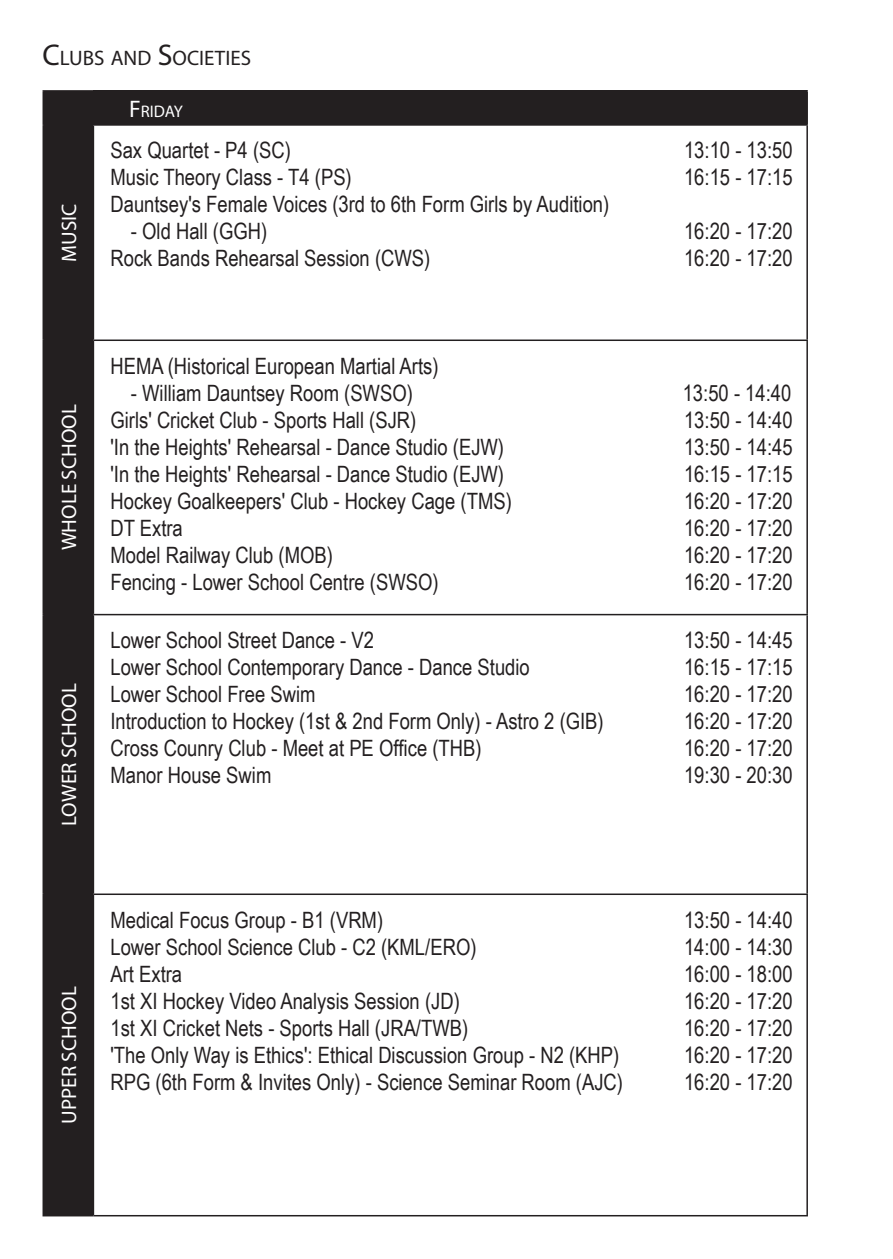
<style>
.page{position:relative;width:893px;height:1259px;background:#fff}
.page>*{position:absolute;margin:0;border:0;box-sizing:border-box;transform-origin:0 0}
.t1{font:22.5px "Arial Narrow";color:#231f20}
.t2{font:21px "Myriad Pro";color:#fff}
.t3{font:21px "Myriad Pro";color:#231f20}
.t4{font:16.8px "Myriad Pro";letter-spacing:-.005em;color:#fff}
.s1{font-size:30px}
.s2{font-size:24px}
</style>
<div class="page">
<div style="left:44px;top:92px;width:49px;height:1123px;background:#231f20"></div>
<div style="left:93px;top:91px;width:714px;height:34px;background:#231f20"></div>
<hr style="left:43px;top:893px;width:50px;height:2px;background:#231f20">
<hr style="left:93px;top:893px;width:715px;height:2px;background:#231f20">
<hr style="left:43px;top:1215px;width:50px;height:1px;background:#231f20">
<hr style="left:93px;top:1215px;width:715px;height:1px;background:#231f20">
<hr style="left:43px;top:614px;width:50px;height:1px;background:#231f20">
<hr style="left:93px;top:614px;width:715px;height:1px;background:#231f20">
<hr style="left:43px;top:339px;width:50px;height:2px;background:#231f20">
<hr style="left:93px;top:339px;width:715px;height:2px;background:#231f20">
<hr style="left:43px;top:124px;width:50px;height:2px;background:#231f20">
<hr style="left:93px;top:124px;width:715px;height:2px;background:#231f20">
<hr style="left:43px;top:90px;width:50px;height:2px;background:#231f20">
<hr style="left:43px;top:92px;width:1px;height:32px;background:#231f20">
<hr style="left:93px;top:90px;width:715px;height:2px;background:#231f20">
<hr style="left:806px;top:92px;width:2px;height:32px;background:#231f20">
<hr style="left:43px;top:126px;width:1px;height:213px;background:#231f20">
<hr style="left:93px;top:126px;width:1px;height:213px;background:#231f20">
<hr style="left:806px;top:126px;width:2px;height:213px;background:#231f20">
<hr style="left:43px;top:341px;width:1px;height:273px;background:#231f20">
<hr style="left:93px;top:341px;width:1px;height:273px;background:#231f20">
<hr style="left:806px;top:341px;width:2px;height:273px;background:#231f20">
<hr style="left:43px;top:615px;width:1px;height:278px;background:#231f20">
<hr style="left:93px;top:615px;width:1px;height:278px;background:#231f20">
<hr style="left:806px;top:615px;width:2px;height:278px;background:#231f20">
<hr style="left:43px;top:895px;width:1px;height:320px;background:#231f20">
<hr style="left:93px;top:895px;width:1px;height:320px;background:#231f20">
<hr style="left:806px;top:895px;width:2px;height:320px;background:#231f20">
<p class="t3" style="left:43px;top:45px;width:210px"><span class="s1">C</span>LUBS AND <span class="s1">S</span>OCIETIES</p>
<p class="t2" style="left:56px;top:262px;width:60px;rotate:-90deg">MUSIC</p>
<p class="t2" style="left:56px;top:550px;width:147px;rotate:-90deg">WHOLE SCHOOL</p>
<p class="t2" style="left:56px;top:825px;width:144px;rotate:-90deg">LOWER SCHOOL</p>
<p class="t4" style="left:129px;top:101px;width:55px"><span class="s2">F</span>RIDAY</p>
<p class="t1" style="left:110px;top:134px;width:182px">Sax Quartet - P4 (SC)</p>
<p class="t1" style="left:684px;top:134px;width:110px">13:10 - 13:50</p>
<p class="t1" style="left:110px;top:161px;width:243px">Music Theory Class - T4 (PS)</p>
<p class="t1" style="left:684px;top:161px;width:110px">16:15 - 17:15</p>
<p class="t1" style="left:110px;top:188px;width:500px">Dauntsey's Female Voices (3rd to 6th Form Girls by Audition)</p>
<p class="t1" style="left:131px;top:215px;width:138px">- Old Hall (GGH)</p>
<p class="t1" style="left:684px;top:215px;width:110px">16:20 - 17:20</p>
<p class="t1" style="left:110px;top:242px;width:321px">Rock Bands Rehearsal Session (CWS)</p>
<p class="t1" style="left:684px;top:242px;width:110px">16:20 - 17:20</p>
<p class="t1" style="left:110px;top:349px;width:330px">HEMA (Historical European Martial Arts)</p>
<p class="t1" style="left:131px;top:376px;width:283px">- William Dauntsey Room (SWSO)</p>
<p class="t1" style="left:683px;top:376px;width:110px">13:50 - 14:40</p>
<p class="t1" style="left:110px;top:403px;width:307px">Girls' Cricket Club - Sports Hall (SJR)</p>
<p class="t1" style="left:684px;top:403px;width:110px">13:50 - 14:40</p>
<p class="t1" style="left:110px;top:430px;width:395px">'In the Heights' Rehearsal - Dance Studio (EJW)</p>
<p class="t1" style="left:684px;top:430px;width:110px">13:50 - 14:45</p>
<p class="t1" style="left:110px;top:457px;width:395px">'In the Heights' Rehearsal - Dance Studio (EJW)</p>
<p class="t1" style="left:684px;top:457px;width:110px">16:15 - 17:15</p>
<p class="t1" style="left:110px;top:484px;width:403px">Hockey Goalkeepers' Club - Hockey Cage (TMS)</p>
<p class="t1" style="left:684px;top:484px;width:110px">16:20 - 17:20</p>
<p class="t1" style="left:110px;top:511px;width:74px">DT Extra</p>
<p class="t1" style="left:684px;top:511px;width:110px">16:20 - 17:20</p>
<p class="t1" style="left:110px;top:538px;width:224px">Model Railway Club (MOB)</p>
<p class="t1" style="left:684px;top:538px;width:110px">16:20 - 17:20</p>
<p class="t1" style="left:110px;top:565px;width:330px">Fencing - Lower School Centre (SWSO)</p>
<p class="t1" style="left:684px;top:565px;width:110px">16:20 - 17:20</p>
<p class="t1" style="left:110px;top:623px;width:265px">Lower School Street Dance - V2</p>
<p class="t1" style="left:684px;top:623px;width:110px">13:50 - 14:45</p>
<p class="t1" style="left:110px;top:650px;width:421px">Lower School Contemporary Dance - Dance Studio</p>
<p class="t1" style="left:684px;top:650px;width:110px">16:15 - 17:15</p>
<p class="t1" style="left:110px;top:677px;width:207px">Lower School Free Swim</p>
<p class="t1" style="left:684px;top:677px;width:110px">16:20 - 17:20</p>
<p class="t1" style="left:110px;top:704px;width:495px">Introduction to Hockey (1st &amp; 2nd Form Only) - Astro 2 (GIB)</p>
<p class="t1" style="left:684px;top:704px;width:110px">16:20 - 17:20</p>
<p class="t1" style="left:110px;top:731px;width:373px">Cross Counry Club - Meet at PE Office (THB)</p>
<p class="t1" style="left:684px;top:731px;width:110px">16:20 - 17:20</p>
<p class="t1" style="left:110px;top:758px;width:162px">Manor House Swim</p>
<p class="t1" style="left:684px;top:758px;width:110px">19:30 - 20:30</p>
<p class="t2" style="left:56px;top:1123px;width:139px;rotate:-90deg">UPPER SCHOOL</p>
<p class="t1" style="left:110px;top:903px;width:274px">Medical Focus Group - B1 (VRM)</p>
<p class="t1" style="left:684px;top:903px;width:110px">13:50 - 14:40</p>
<p class="t1" style="left:110px;top:930px;width:368px">Lower School Science Club - C2 (KML/ERO)</p>
<p class="t1" style="left:684px;top:930px;width:110px">14:00 - 14:30</p>
<p class="t1" style="left:110px;top:957px;width:73px">Art Extra</p>
<p class="t1" style="left:684px;top:957px;width:110px">16:00 - 18:00</p>
<p class="t1" style="left:110px;top:984px;width:351px">1st XI Hockey Video Analysis Session (JD)</p>
<p class="t1" style="left:684px;top:984px;width:110px">16:20 - 17:20</p>
<p class="t1" style="left:110px;top:1011px;width:359px">1st XI Cricket Nets - Sports Hall (JRA/TWB)</p>
<p class="t1" style="left:684px;top:1011px;width:110px">16:20 - 17:20</p>
<p class="t1" style="left:110px;top:1038px;width:510px">'The Only Way is Ethics': Ethical Discussion Group - N2 (KHP)</p>
<p class="t1" style="left:684px;top:1038px;width:110px">16:20 - 17:20</p>
<p class="t1" style="left:110px;top:1065px;width:514px">RPG (6th Form &amp; Invites Only) - Science Seminar Room (AJC)</p>
<p class="t1" style="left:684px;top:1065px;width:110px">16:20 - 17:20</p>
</div>
